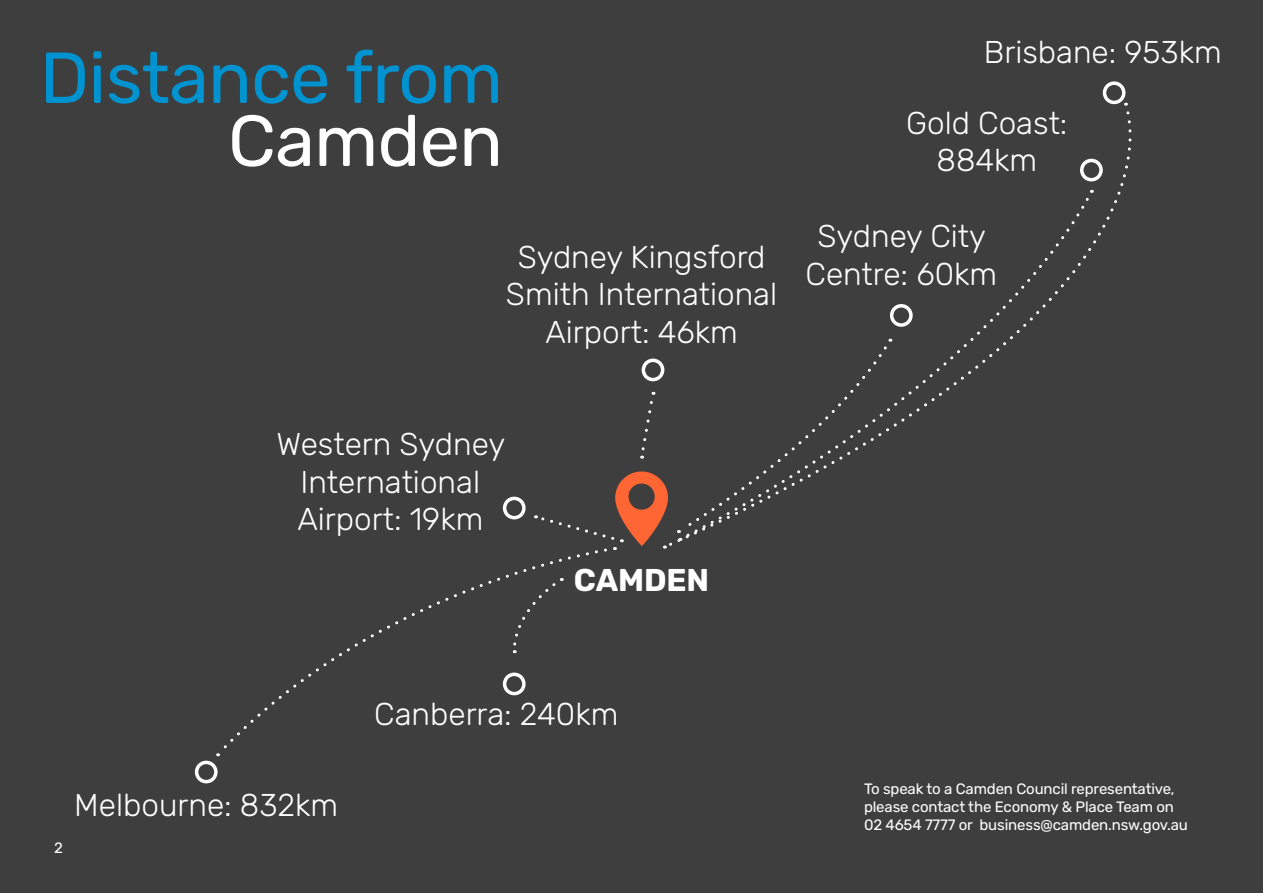
<style>
.page{position:relative;width:1263px;height:893px;background:#3e3e3f}
.page>*{position:absolute;margin:0;border:0;box-sizing:border-box;transform-origin:0 0}
.t1{font:72px/63px "Rubik";letter-spacing:-.01em;color:#0093d0;text-align:right}
.t2{font:300 31.5px/37.8px "Rubik";color:#fff;text-align:center}
.t3{font:700 31.5px "Rubik";letter-spacing:-.005em;color:#fff}
.t4{font:15px/18px "Rubik";letter-spacing:-.01em;color:#fff}
.s1{color:#fff}
</style>
<div class="page">
<svg style="left:642px;top:359px;width:22px;height:22px"></svg>
<svg style="left:503px;top:497px;width:23px;height:22px"></svg>
<svg style="left:640px;top:392px;width:15px;height:67px"></svg>
<svg style="left:219px;top:550px;width:388px;height:206px"></svg>
<svg style="left:195px;top:753px;width:24px;height:30px"></svg>
<svg style="left:664px;top:111px;width:468px;height:435px"></svg>
<svg style="left:1103px;top:81px;width:23px;height:25px"></svg>
<svg style="left:535px;top:471px;width:133px;height:79px"></svg>
<svg style="left:678px;top:339px;width:213px;height:202px"></svg>
<svg style="left:511px;top:578px;width:51px;height:75px"></svg>
<p class="t1" style="left:40px;top:48px;width:465px">Distance from<br><span class="s1">Camden</span></p>
<p class="t2" style="left:506px;top:239px;width:273px">Sydney Kingsford<br>Smith International<br>Airport: 46km</p>
<p class="t2" style="left:984px;top:34px;width:239px">Brisbane: 953km</p>
<p class="t2" style="left:906px;top:105px;width:163px">Gold Coast:<br>884km</p>
<p class="t2" style="left:805px;top:218px;width:193px">Sydney City<br>Centre: 60km</p>
<p class="t2" style="left:277px;top:426px;width:230px">Western Sydney<br>International<br>Airport: 19km</p>
<p class="t3" style="left:574px;top:563px;width:137px">CAMDEN</p>
<p class="t4" style="left:54px;top:839px;width:10px">2</p>
<p class="t2" style="left:74px;top:787px;width:265px">Melbourne: 832km</p>
<p class="t2" style="left:374px;top:696px;width:246px">Canberra: 240km</p>
<p class="t4" style="left:864px;top:780px;width:325px">To speak to a Camden Council representative, please contact the Economy &amp; Place Team on<br>02 4654 7777 or business@camden.nsw.gov.au</p>
</div>
